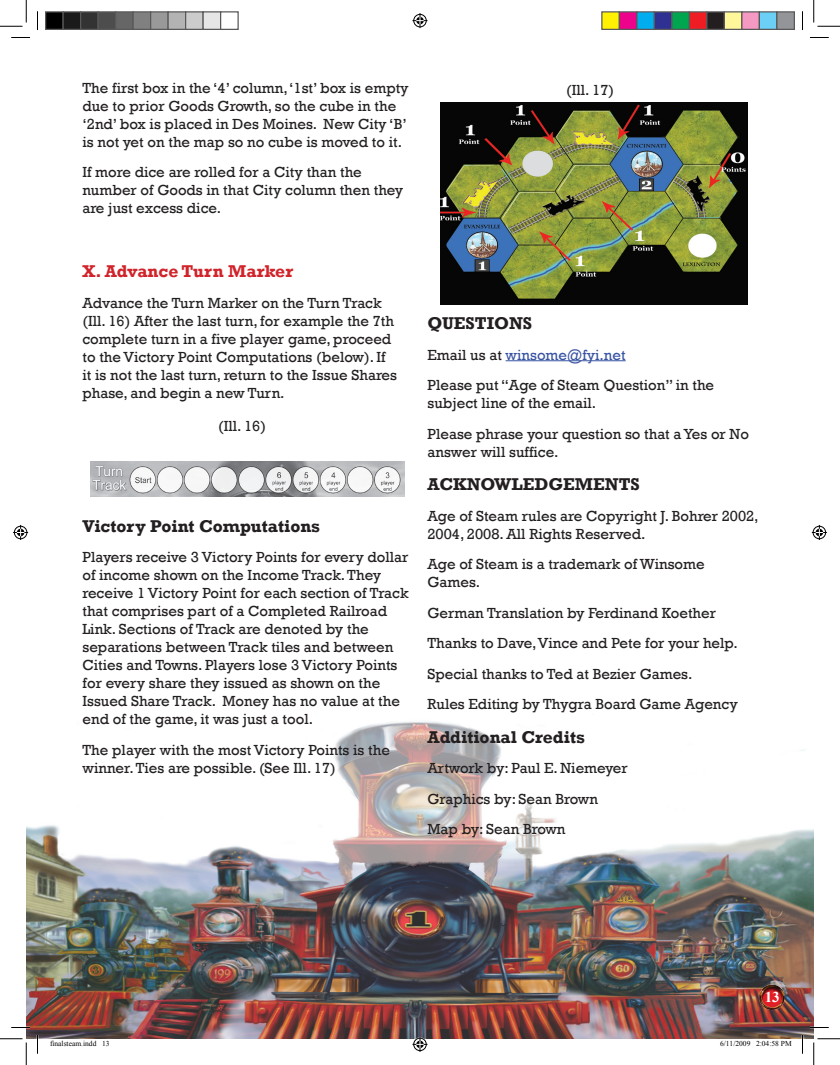
<style>
.page{position:relative;width:840px;height:1065px;background:#fff}
.page>*{position:absolute;margin:0;border:0;box-sizing:border-box;transform-origin:0 0}
.t1{font:700 17.5px "Rockwell";color:#231f20}
.t2{font:700 17.5px "Rockwell";color:#d1232a}
.t3{font:15px/18px "Rockwell";color:#231f20}
.t4{font:700 15px "Times New Roman";color:#fff}
.t5{font:7.5px "Times New Roman";color:#000}
.s1{color:#3853a3}
</style>
<div class="page">
<img style="left:26px;top:721px;width:788px;height:318px">
<hr style="left:506px;top:360px;width:120px;height:1px;background:#3853a3">
<img style="left:440px;top:102px;width:308px;height:203px">
<img style="left:758px;top:982px;width:27px;height:29px">
<img style="left:90px;top:461px;width:314px;height:35px">
<svg style="left:11px;top:37px;width:19px;height:1px"></svg>
<svg style="left:810px;top:37px;width:19px;height:1px"></svg>
<svg style="left:11px;top:1027px;width:19px;height:1px"></svg>
<svg style="left:810px;top:1027px;width:19px;height:1px"></svg>
<svg style="left:37px;top:11px;width:1px;height:19px"></svg>
<svg style="left:37px;top:1035px;width:1px;height:19px"></svg>
<svg style="left:802px;top:11px;width:1px;height:19px"></svg>
<svg style="left:802px;top:1035px;width:1px;height:19px"></svg>
<svg style="left:0;top:0;width:27px;height:27px"></svg>
<svg style="left:0;top:1039px;width:27px;height:26px"></svg>
<svg style="left:814px;top:0;width:26px;height:27px"></svg>
<svg style="left:814px;top:1039px;width:26px;height:26px"></svg>
<svg style="left:412px;top:13px;width:16px;height:15px"></svg>
<svg style="left:412px;top:1037px;width:16px;height:15px"></svg>
<svg style="left:13px;top:525px;width:15px;height:15px"></svg>
<svg style="left:812px;top:525px;width:15px;height:15px"></svg>
<div style="left:46px;top:12px;width:17px;height:17px;background:#000"></div>
<div style="left:45px;top:11px;width:19px;height:19px;border:1px solid #595959"></div>
<div style="left:63px;top:12px;width:18px;height:17px;background:#1a1a1a"></div>
<div style="left:62px;top:11px;width:19px;height:19px;border:1px solid #595959"></div>
<div style="left:81px;top:12px;width:17px;height:17px;background:#333"></div>
<div style="left:80px;top:11px;width:19px;height:19px;border:1px solid #595959"></div>
<div style="left:98px;top:12px;width:18px;height:17px;background:#4d4d4d"></div>
<div style="left:98px;top:11px;width:18px;height:19px;border:1px solid #595959"></div>
<div style="left:116px;top:12px;width:17px;height:17px;background:#666"></div>
<div style="left:115px;top:11px;width:19px;height:19px;border:1px solid #595959"></div>
<div style="left:133px;top:12px;width:18px;height:17px;background:#808080"></div>
<div style="left:132px;top:11px;width:19px;height:19px;border:1px solid #595959"></div>
<div style="left:151px;top:12px;width:17px;height:17px;background:#999"></div>
<div style="left:150px;top:11px;width:19px;height:19px;border:1px solid #595959"></div>
<div style="left:168px;top:12px;width:18px;height:17px;background:#b3b3b3"></div>
<div style="left:168px;top:11px;width:18px;height:19px;border:1px solid #595959"></div>
<div style="left:186px;top:12px;width:17px;height:17px;background:#ccc"></div>
<div style="left:185px;top:11px;width:19px;height:19px;border:1px solid #595959"></div>
<div style="left:203px;top:12px;width:18px;height:17px;background:#e6e6e6"></div>
<div style="left:202px;top:11px;width:19px;height:19px;border:1px solid #595959"></div>
<div style="left:220px;top:11px;width:19px;height:19px;border:1px solid #595959"></div>
<div style="left:602px;top:12px;width:17px;height:17px;background:#fff101"></div>
<div style="left:601px;top:11px;width:19px;height:19px;border:1px solid #595959"></div>
<div style="left:619px;top:12px;width:18px;height:17px;background:#ed028c"></div>
<div style="left:619px;top:11px;width:19px;height:19px;border:1px solid #595959"></div>
<div style="left:637px;top:12px;width:17px;height:17px;background:#00aeef"></div>
<div style="left:636px;top:11px;width:19px;height:19px;border:1px solid #595959"></div>
<div style="left:654px;top:12px;width:18px;height:17px;background:#2e3092"></div>
<div style="left:654px;top:11px;width:18px;height:19px;border:1px solid #595959"></div>
<div style="left:672px;top:12px;width:17px;height:17px;background:#00a54f"></div>
<div style="left:671px;top:11px;width:19px;height:19px;border:1px solid #595959"></div>
<div style="left:689px;top:12px;width:18px;height:17px;background:#ee1d23"></div>
<div style="left:689px;top:11px;width:19px;height:19px;border:1px solid #595959"></div>
<div style="left:707px;top:12px;width:17px;height:17px;background:#231f20"></div>
<div style="left:706px;top:11px;width:19px;height:19px;border:1px solid #595959"></div>
<div style="left:724px;top:12px;width:18px;height:17px;background:#fff79a"></div>
<div style="left:724px;top:11px;width:18px;height:19px;border:1px solid #595959"></div>
<div style="left:742px;top:12px;width:17px;height:17px;background:#f499c2"></div>
<div style="left:741px;top:11px;width:19px;height:19px;border:1px solid #595959"></div>
<div style="left:759px;top:12px;width:18px;height:17px;background:#6bcff6"></div>
<div style="left:759px;top:11px;width:19px;height:19px;border:1px solid #595959"></div>
<div style="left:777px;top:12px;width:17px;height:17px;background:#939598"></div>
<div style="left:776px;top:11px;width:19px;height:19px;border:1px solid #595959"></div>
<p class="t3" style="left:82px;top:79px;width:328px">The first box in the ‘4’ column, ‘1st’ box is empty due to prior Goods Growth, so the cube in the ‘2nd’ box is placed in Des Moines. New City ‘B’ is not yet on the map so no cube is moved to it.</p>
<p class="t3" style="left:82px;top:164px;width:322px">If more dice are rolled for a City than the number of Goods in that City column then they are just excess dice.</p>
<p class="t3" style="left:566px;top:81px;width:49px">(Ill. 17)</p>
<p class="t2" style="left:82px;top:261px;width:212px">X. Advance Turn Marker</p>
<p class="t3" style="left:82px;top:294px;width:316px">Advance the Turn Marker on the Turn Track (Ill. 16) After the last turn, for example the 7th complete turn in a five player game, proceed to the Victory Point Computations (below). If it is not the last turn, return to the Issue Shares phase, and begin a new Turn.</p>
<p class="t3" style="left:218px;top:418px;width:49px">(Ill. 16)</p>
<p class="t1" style="left:82px;top:515px;width:239px">Victory Point Computations</p>
<p class="t3" style="left:82px;top:549px;width:328px">Players receive 3 Victory Points for every dollar of income shown on the Income Track. They receive 1 Victory Point for each section of Track that comprises part of a Completed Railroad Link. Sections of Track are denoted by the separations between Track tiles and between Cities and Towns. Players lose 3 Victory Points for every share they issued as shown on the Issued Share Track. Money has no value at the end of the game, it was just a tool.</p>
<p class="t3" style="left:82px;top:741px;width:309px">The player with the most Victory Points is the winner. Ties are possible. (See Ill. 17)</p>
<p class="t1" style="left:428px;top:313px;width:106px">QUESTIONS</p>
<p class="t3" style="left:428px;top:340px;width:288px;line-height:30.5px">Email us at <span class="s1">winsome@fyi.net<br></span>Please put “Age of Steam Question” in the</p>
<p class="t3" style="left:428px;top:388px;width:323px;line-height:30.5px">subject line of the email.<br>Please phrase your question so that a Yes or No</p>
<p class="t3" style="left:428px;top:443px;width:132px">answer will suffice.</p>
<p class="t1" style="left:428px;top:474px;width:214px">ACKNOWLEDGEMENTS</p>
<p class="t3" style="left:428px;top:507px;width:333px">Age of Steam rules are Copyright J. Bohrer 2002,<br>2004, 2008. All Rights Reserved.</p>
<p class="t3" style="left:428px;top:555px;width:279px">Age of Steam is a trademark of Winsome<br>Games.</p>
<p class="t3" style="left:428px;top:598px;width:312px;line-height:30.5px">German Translation by Ferdinand Koether Thanks to Dave, Vince and Pete for your help.<br>Special thanks to Ted at Bezier Games.<br>Rules Editing by Thygra Board Game Agency</p>
<p class="t1" style="left:428px;top:726px;width:159px">Additional Credits</p>
<p class="t3" style="left:428px;top:753px;width:202px;line-height:30.5px">Artwork by: Paul E. Niemeyer<br>Graphics by: Sean Brown<br>Map by: Sean Brown</p>
<p class="t4" style="left:765px;top:987px;width:16px">13</p>
<p class="t5" style="left:50px;top:1039px;width:61px">finalsteam.indd 13</p>
<p class="t5" style="left:720px;top:1039px;width:73px">6/11/2009 2:04:58 PM</p>
</div>
